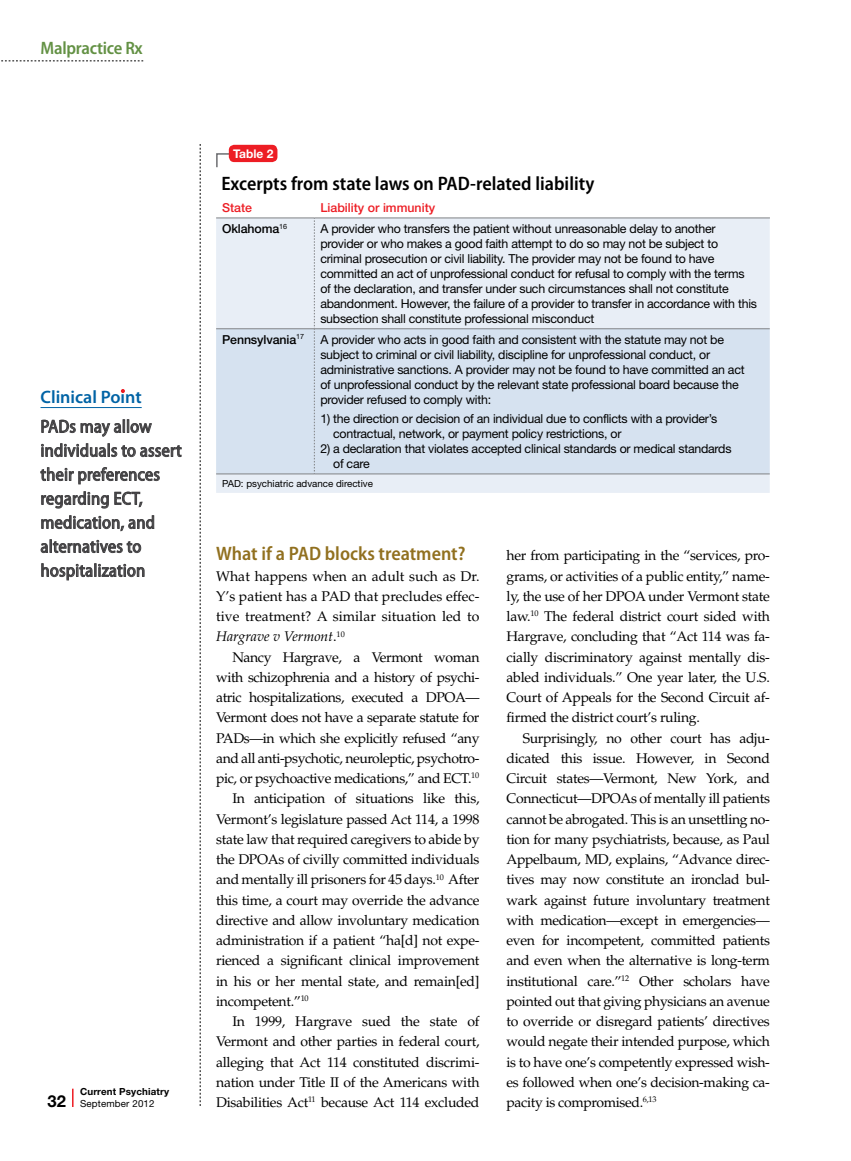
<style>
.page{position:relative;width:851px;height:1161px;background:#fff}
.page>*{position:absolute;margin:0;border:0;box-sizing:border-box;transform-origin:0 0}
.Table_Title{font:600 semi-condensed 19.5px "Myriad Pro";color:#000}
.t1{font:600 semi-condensed 19.5px "Myriad Pro";color:#91701f}
.Clinical_Point{font:semi-condensed 18px/24px "Myriad Pro";letter-spacing:.01em;color:#414042}
.t2{font:600 semi-condensed 18px "Myriad Pro";letter-spacing:-.015em;color:#639144}
.t3{font:600 18px "Myriad Pro";color:#0063a5}
.t4{font:700 16.5px "Helvetica Neue LT Std";color:#000}
.Body_2{font:14.1px/20.2px "Palatino LT Std";letter-spacing:-.02em;color:#000;text-align:justify}
.Body_1{font:14.1px/20.2px "Palatino LT Std";color:#000;text-align:justify}
.Table_Text{font:12.3px/15px "Helvetica Neue LT Std";letter-spacing:-.02em;color:#000}
.Table_Hed_Red{font:500 12.3px "Helvetica Neue LT Std";color:#ed1d24}
.Table_Text-2{font:500 12.3px "Helvetica Neue LT Std";letter-spacing:-.01em;color:#000}
.t5{font:700 12px "Helvetica Neue LT Std";color:#fff}
.Source{font:9.75px "Helvetica Neue LT Std";color:#000}
.t6{font:700 9.75px "Helvetica Neue LT Std";letter-spacing:.015em;color:#000}
.s1{font-style:italic}
</style>
<div class="page">
<svg style="left:200px;top:144px;width:1px;height:962px"></svg>
<svg style="left:72px;top:1089px;width:2px;height:18px"></svg>
<svg style="left:1px;top:61px;width:142px;height:1px"></svg>
<hr style="left:40px;top:407px;width:102px;height:1px;background:#0063a5">
<svg style="left:41px;top:419px;width:111px;height:18px"></svg>
<svg style="left:41px;top:443px;width:141px;height:15px"></svg>
<svg style="left:40px;top:467px;width:120px;height:18px"></svg>
<svg style="left:41px;top:491px;width:101px;height:18px"></svg>
<svg style="left:41px;top:515px;width:113px;height:17px"></svg>
<svg style="left:41px;top:540px;width:100px;height:14px"></svg>
<svg style="left:41px;top:563px;width:103px;height:18px"></svg>
<svg style="left:120px;top:389px;width:5px;height:4px"></svg>
<div style="left:216px;top:219px;width:553px;height:274px;background:#e8eef6"></div>
<div style="left:216px;top:330px;width:553px;height:144px;background:#d6e2f0"></div>
<svg style="left:314px;top:219px;width:1px;height:255px"></svg>
<hr style="left:216px;top:474px;width:98px;height:1px;background:#808285">
<hr style="left:314px;top:474px;width:455px;height:1px;background:#808285">
<hr style="left:216px;top:218px;width:98px;height:1px;background:#808285">
<hr style="left:314px;top:218px;width:456px;height:1px;background:#808285">
<hr style="left:216px;top:329px;width:98px;height:1px;background:#808285">
<hr style="left:314px;top:329px;width:455px;height:1px;background:#808285">
<svg style="left:216px;top:152px;width:16px;height:16px"></svg>
<div style="left:229px;top:145px;width:48px;height:17px;background:#ed1d24;border-radius:5px"></div>
<p class="t2" style="left:40px;top:37px;width:104px">Malpractice Rx</p>
<p class="t3" style="left:40px;top:386px;width:103px">Clinical Point</p>
<p class="Clinical_Point" style="left:40px;top:414px;width:143px">PADs may allow individuals to assert their preferences regarding ECT, medication, and alternatives to hospitalization</p>
<p class="t6" style="left:80px;top:1085px;width:90px">Current Psychiatry</p>
<p class="t4" style="left:47px;top:1091px;width:20px">32</p>
<p class="Source" style="left:80px;top:1098px;width:76px">September 2012</p>
<p class="t5" style="left:233px;top:146px;width:42px">Table 2</p>
<p class="Table_Title" style="left:221px;top:171px;width:374px">Excerpts from state laws on PAD-related liability</p>
<p class="Table_Hed_Red" style="left:222px;top:200px;width:32px">State</p>
<p class="Table_Hed_Red" style="left:320px;top:200px;width:116px">Liability or immunity</p>
<p class="Table_Text-2" style="left:222px;top:221px;width:66px">Oklahoma<sup>16</sup></p>
<p class="Table_Text" style="left:320px;top:221px;width:438px">A provider who transfers the patient without unreasonable delay to another provider or who makes a good faith attempt to do so may not be subject to criminal prosecution or civil liability. The provider may not be found to have committed an act of unprofessional conduct for refusal to comply with the terms of the declaration, and transfer under such circumstances shall not constitute abandonment. However, the failure of a provider to transfer in accordance with this subsection shall constitute professional misconduct</p>
<p class="Table_Text-2" style="left:222px;top:332px;width:83px">Pennsylvania<sup>17</sup></p>
<p class="Table_Text" style="left:320px;top:332px;width:426px">A provider who acts in good faith and consistent with the statute may not be subject to criminal or civil liability, discipline for unprofessional conduct, or administrative sanctions. A provider may not be found to have committed an act of unprofessional conduct by the relevant state professional board because the provider refused to comply with:</p>
<p class="Table_Text" style="left:333px;top:411px;width:385px;text-indent:-13px">1) the direction or decision of an individual due to conflicts with a provider’s contractual, network, or payment policy restrictions, or</p>
<p class="Table_Text" style="left:333px;top:441px;width:400px;text-indent:-13px">2) a declaration that violates accepted clinical standards or medical standards of care</p>
<p class="Source" style="left:222px;top:478px;width:152px">PAD: psychiatric advance directive</p>
<h1 class="t1" style="left:216px;top:541px;width:251px">What if a PAD blocks treatment?</h1>
<p class="Body_1" style="left:216px;top:566px;width:265px">What happens when an adult such as Dr.<br>Y’s patient has a PAD that precludes effec&shy;tive treatment? A similar situation led to <span class="s1">Hargrave v Vermont</span>.<sup>10</sup></p>
<p class="Body_2" style="left:216px;top:647px;width:265px;text-indent:16px">Nancy Hargrave, a Vermont woman with schizophrenia and a history of psychi&shy;atric hospitalizations, executed a DPOA— Vermont does not have a separate statute for PADs—in which she explicitly refused “any and all anti-psychotic, neuroleptic, psychotro&shy;pic, or psychoactive medications,” and ECT.<sup>10</sup></p>
<p class="Body_2" style="left:216px;top:789px;width:265px;text-indent:16px">In anticipation of situations like this, Vermont’s legislature passed Act 114, a 1998 state law that required caregivers to abide by the DPOAs of civilly committed individuals and mentally ill prisoners for 45 days.<sup>10</sup> After this time, a court may override the advance directive and allow involuntary medication administration if a patient “ha[d] not expe&shy;rienced a significant clinical improvement in his or her mental state, and remain[ed] incompetent.”<sup>10</sup></p>
<p class="Body_2" style="left:216px;top:1011px;width:265px;text-indent:16px">In 1999, Hargrave sued the state of Vermont and other parties in federal court, alleging that Act 114 constituted discrimi&shy;nation under Title II of the Americans with Disabilities Act<sup>11</sup> because Act 114 excluded</p>
<p class="Body_2" style="left:506px;top:546px;width:265px">her from participating in the “services, pro&shy;grams, or activities of a public entity,” name&shy;ly, the use of her DPOA under Vermont state law.<sup>10</sup> The federal district court sided with Hargrave, concluding that “Act 114 was fa&shy;cially discriminatory against mentally dis&shy;abled individuals.” One year later, the U.S.<br>Court of Appeals for the Second Circuit af&shy;firmed the district court’s ruling.</p>
<p class="Body_2" style="left:506px;top:728px;width:265px;text-indent:16px">Surprisingly, no other court has adju&shy;dicated this issue. However, in Second Circuit states—Vermont, New York, and Connecticut—DPOAs of mentally ill patients cannot be abrogated. This is an unsettling no&shy;tion for many psychiatrists, because, as Paul Appelbaum, MD, explains, “Advance direc&shy;tives may now constitute an ironclad bul&shy;wark against future involuntary treatment with medication—except in emergencies— even for incompetent, committed patients and even when the alternative is long-term institutional care.”<sup>12</sup> Other scholars have pointed out that giving physicians an avenue to override or disregard patients’ directives would negate their intended purpose, which is to have one’s competently expressed wish&shy;es followed when one’s decision-making ca&shy;pacity is compromised.<sup>6,13</sup></p>
</div>
